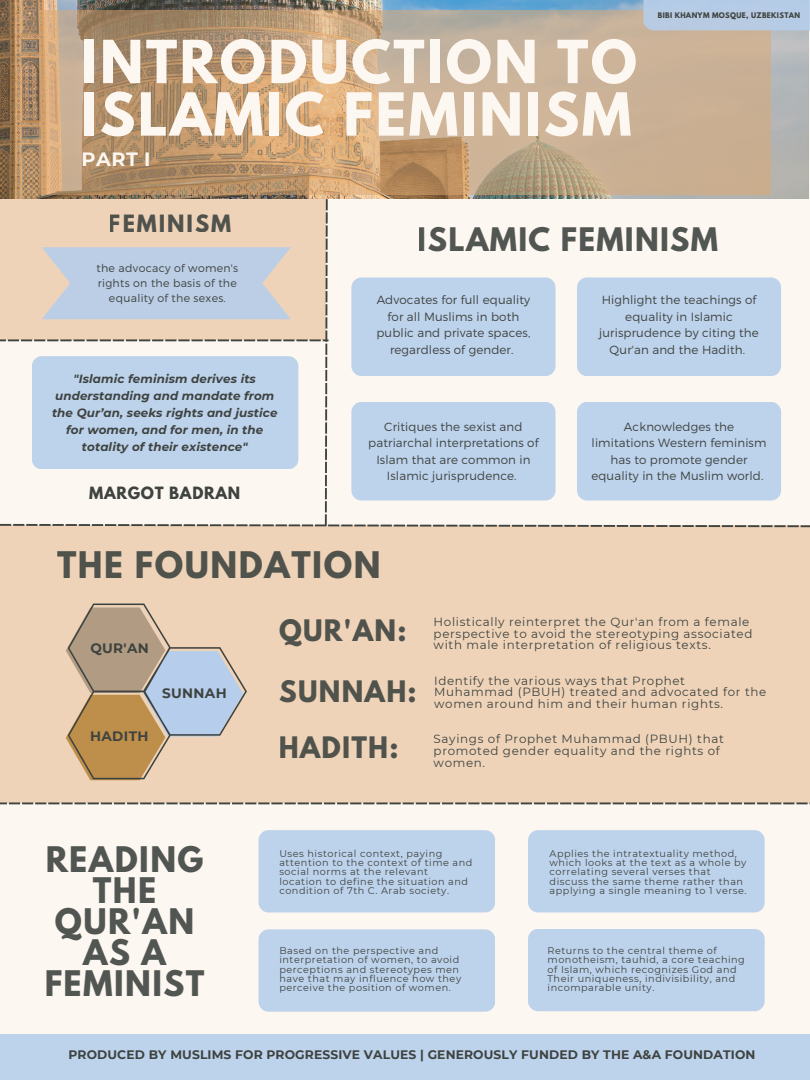
<style>
.page{position:relative;width:810px;height:1080px;background:#fdf7f1}
.page>*{position:absolute;margin:0;border:0;box-sizing:border-box;transform-origin:0 0}
.t1{font:700 52.62px/52.5px "League Spartan";letter-spacing:.045em;color:#fdf7f1}
.t2{font:700 32.5px "League Spartan";letter-spacing:.045em;color:#3e4340}
.t3{font:700 31.25px/30.9px "League Spartan";letter-spacing:.045em;color:#3e4340;text-align:center}
.t4{font:700 28.75px "League Spartan";letter-spacing:.045em;color:#3e4340}
.t5{font:700 26.25px "League Spartan";letter-spacing:.045em;color:#3e4340}
.t6{font:700 21.12px "League Spartan";letter-spacing:.09em;color:#3e4340}
.t7{font:700 19.25px "Montserrat";color:#fdf7f1}
.t8{font:700 15px "League Spartan";letter-spacing:.045em;color:#3e4340}
.t9{font:700 13.62px "Montserrat";letter-spacing:.025em;color:#3e4340}
.t10{font:700 12.31px "Montserrat";letter-spacing:.01em;color:#3e4340}
.t11{font:300 11.88px/16.4px "Montserrat";letter-spacing:.01em;color:#3e4340;text-align:center}
.t12{font:11.88px/11.8px "Montserrat";letter-spacing:.055em;color:#3e4340}
.t13{font:italic 700 11.88px/16.9px "Montserrat";letter-spacing:.01em;color:#3e4340;text-align:center}
.t14{font:300 10.94px/15px "Montserrat";letter-spacing:.025em;color:#3e4340;text-align:center}
.t15{font:9.69px/9.4px "Montserrat";letter-spacing:.055em;color:#3e4340}
.t16{font:700 6.88px "League Spartan";letter-spacing:.045em;color:#3e4340}
</style>
<div class="page">
<img style="left:0;top:0;width:808px;height:198px">
<svg style="left:39px;top:10px;width:731px;height:184px;background:#c2a483"></svg>
<div style="left:0;top:525px;width:810px;height:277px;background:#eed3b8"></div>
<svg style="left:0;top:802px;width:810px;height:2px;background:#7c786e"></svg>
<div style="left:0;top:1034px;width:810px;height:46px;background:#bdd2eb"></div>
<div style="left:259px;top:830px;width:236px;height:82px;background:#bdd2eb;border-radius:10px"></div>
<svg style="left:0;top:199px;width:810px;height:328px"></svg>
<div style="left:351px;top:277px;width:205px;height:99px;background:#bdd2eb;border-radius:10px"></div>
<div style="left:643px;top:0;width:167px;height:30px;background:#b7cbe2"></div>
<div style="left:351px;top:402px;width:205px;height:99px;background:#bdd2eb;border-radius:10px"></div>
<div style="left:577px;top:277px;width:204px;height:99px;background:#bdd2eb;border-radius:10px"></div>
<div style="left:577px;top:402px;width:204px;height:99px;background:#bdd2eb;border-radius:10px"></div>
<svg style="left:66px;top:604px;width:181px;height:176px"></svg>
<div style="left:259px;top:929px;width:236px;height:83px;background:#bdd2eb;border-radius:10px"></div>
<div style="left:528px;top:830px;width:237px;height:82px;background:#bdd2eb;border-radius:10px"></div>
<div style="left:528px;top:929px;width:237px;height:82px;background:#bdd2eb;border-radius:10px"></div>
<p class="t1" style="left:81px;top:42px;width:557px">INTRODUCTION TO<br>ISLAMIC FEMINISM</p>
<p class="t7" style="left:82px;top:148px;width:71px">PART I</p>
<p class="t16" style="left:658px;top:11px;width:144px">BIBI KHANYM MOSQUE, UZBEKISTAN</p>
<h3 class="t6" style="left:109px;top:213px;width:124px">FEMINISM</h3>
<p class="t14" style="left:97px;top:260px;width:143px">the advocacy of women's rights on the basis of the equality of the sexes.</p>
<p class="t13" style="left:52px;top:371px;width:227px">"Islamic feminism derives its understanding and mandate from the Qur’an, seeks rights and justice for women, and for men, in the totality of their existence"</p>
<p class="t8" style="left:89px;top:485px;width:153px">MARGOT BADRAN</p>
<h3 class="t4" style="left:418px;top:226px;width:302px">ISLAMIC FEMINISM</h3>
<p class="t11" style="left:377px;top:291px;width:155px">Advocates for full equality for all Muslims in both public and private spaces, regardless of gender.</p>
<p class="t11" style="left:599px;top:291px;width:161px">Highlight the teachings of equality in Islamic jurisprudence by citing the<br>Qur'an and the Hadith.</p>
<p class="t11" style="left:368px;top:418px;width:172px">Critiques the sexist and patriarchal interpretations of<br>Islam that are common in<br>Islamic jurisprudence.</p>
<p class="t11" style="left:591px;top:418px;width:177px">Acknowledges the limitations Western feminism has to promote gender equality in the Muslim world.</p>
<h2 class="t2" style="left:57px;top:549px;width:325px">THE FOUNDATION</h2>
<p class="t9" style="left:90px;top:640px;width:60px">QUR'AN</p>
<p class="t9" style="left:90px;top:727px;width:60px">HADITH</p>
<p class="t9" style="left:162px;top:684px;width:66px">SUNNAH</p>
<h3 class="t3" style="left:44px;top:848px;width:162px">READING<br>THE<br>QUR'AN<br>AS A<br>FEMINIST</h3>
<p class="t12" style="left:434px;top:616px;width:320px">Holistically reinterpret the Qur'an from a female perspective to avoid the stereotyping associated with male interpretation of religious texts.</p>
<h3 class="t5" style="left:279px;top:617px;width:129px">QUR'AN:</h3>
<h3 class="t5" style="left:279px;top:678px;width:139px">SUNNAH:</h3>
<p class="t12" style="left:434px;top:675px;width:334px">Identify the various ways that Prophet<br>Muhammad (PBUH) treated and advocated for the women around him and their human rights.</p>
<h3 class="t5" style="left:279px;top:735px;width:122px">HADITH:</h3>
<p class="t12" style="left:434px;top:733px;width:292px">Sayings of Prophet Muhammad (PBUH) that promoted gender equality and the rights of women.</p>
<p class="t15" style="left:279px;top:848px;width:195px">Uses historical context, paying attention to the context of time and social norms at the relevant location to define the situation and condition of 7th C. Arab society.</p>
<p class="t15" style="left:550px;top:848px;width:198px">Applies the intratextuality method, which looks at the text as a whole by correlating several verses that discuss the same theme rather than applying a single meaning to 1 verse.</p>
<p class="t15" style="left:279px;top:946px;width:183px">Based on the perspective and interpretation of women, to avoid perceptions and stereotypes men have that may influence how they perceive the position of women.</p>
<p class="t15" style="left:548px;top:946px;width:199px">Returns to the central theme of monotheism, tauhid, a core teaching of Islam, which recognizes God and<br>Their uniqueness, indivisibility, and incomparable unity.</p>
<p class="t10" style="left:68px;top:1047px;width:689px">PRODUCED BY MUSLIMS FOR PROGRESSIVE VALUES | GENEROUSLY FUNDED BY THE A&amp;A FOUNDATION</p>
</div>
